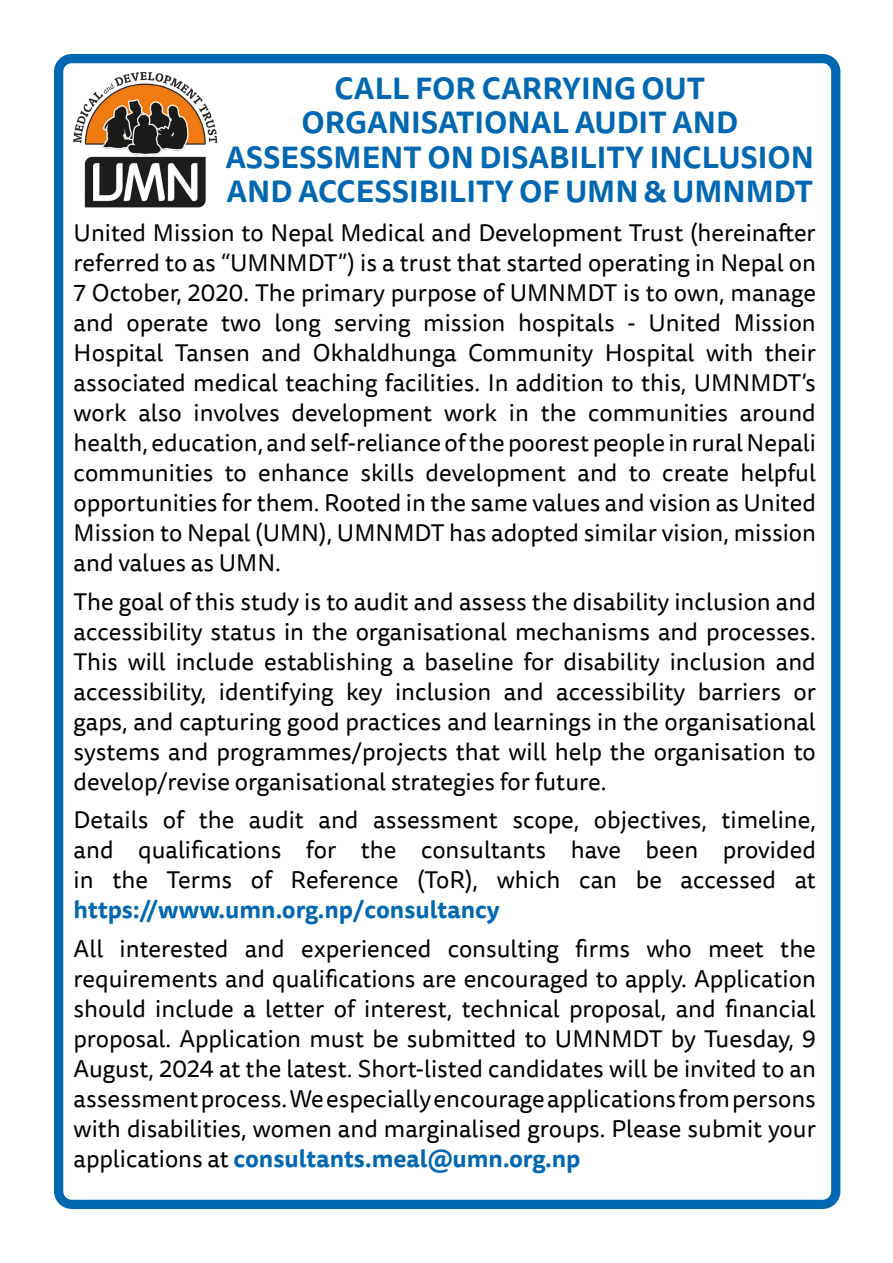
<style>
.page{position:relative;width:893px;height:1263px;background:#fff}
.page>*{position:absolute;margin:0;border:0;box-sizing:border-box;transform-origin:0 0}
.t1{font:700 30px/34.5px "Tisa Sans Pro";color:#0067b1;text-align:center}
.t2{font:24px/30px "Tisa Sans Pro";color:#000;text-align:justify}
.t3{font:700 24px "Tisa Sans Pro";color:#0067b1}
.s1{font-weight:700;color:#0067b1}
</style>
<div class="page">
<div style="left:54px;top:54px;width:786px;height:1155px;border:9px solid #0067b1;border-radius:13px"></div>
<img style="left:73px;top:72px;width:145px;height:136px">
<p class="t1" style="left:226px;top:71px;width:590px">CALL FOR CARRYING OUT<br>ORGANISATIONAL AUDIT AND<br>ASSESSMENT ON DISABILITY INCLUSION<br>AND ACCESSIBILITY OF UMN &amp; UMNMDT</p>
<p class="t2" style="left:74px;top:218px;width:744px">United Mission to Nepal Medical and Development Trust (hereinafter referred to as “UMNMDT”) is a trust that started operating in Nepal on 7 October, 2020. The primary purpose of UMNMDT is to own, manage and operate two long serving mission hospitals - United Mission Hospital Tansen and Okhaldhunga Community Hospital with their associated medical teaching facilities. In addition to this, UMNMDT’s work also involves development work in the communities around health, education, and self-reliance of the poorest people in rural Nepali communities to enhance skills development and to create helpful opportunities for them. Rooted in the same values and vision as United Mission to Nepal (UMN), UMNMDT has adopted similar vision, mission and values as UMN.</p>
<p class="t2" style="left:74px;top:587px;width:744px">The goal of this study is to audit and assess the disability inclusion and accessibility status in the organisational mechanisms and processes.<br>This will include establishing a baseline for disability inclusion and accessibility, identifying key inclusion and accessibility barriers or gaps, and capturing good practices and learnings in the organisational systems and programmes/projects that will help the organisation to develop/revise organisational strategies for future.</p>
<p class="t2" style="left:74px;top:805px;width:744px">Details of the audit and assessment scope, objectives, timeline, and qualifications for the consultants have been provided in the Terms of Reference (ToR), which can be accessed at</p>
<p class="t3" style="left:74px;top:892px;width:427px">https://www.umn.org.np/consultancy</p>
<p class="t2" style="left:74px;top:934px;width:744px">All interested and experienced consulting firms who meet the requirements and qualifications are encouraged to apply. Application should include a letter of interest, technical proposal, and financial proposal. Application must be submitted to UMNMDT by Tuesday, 9<br>August, 2024 at the latest. Short-listed candidates will be invited to an assessment process. We especially encourage applications from persons with disabilities, women and marginalised groups. Please submit your applications at <span class="s1">consultants.meal@umn.org.np</span></p>
</div>
